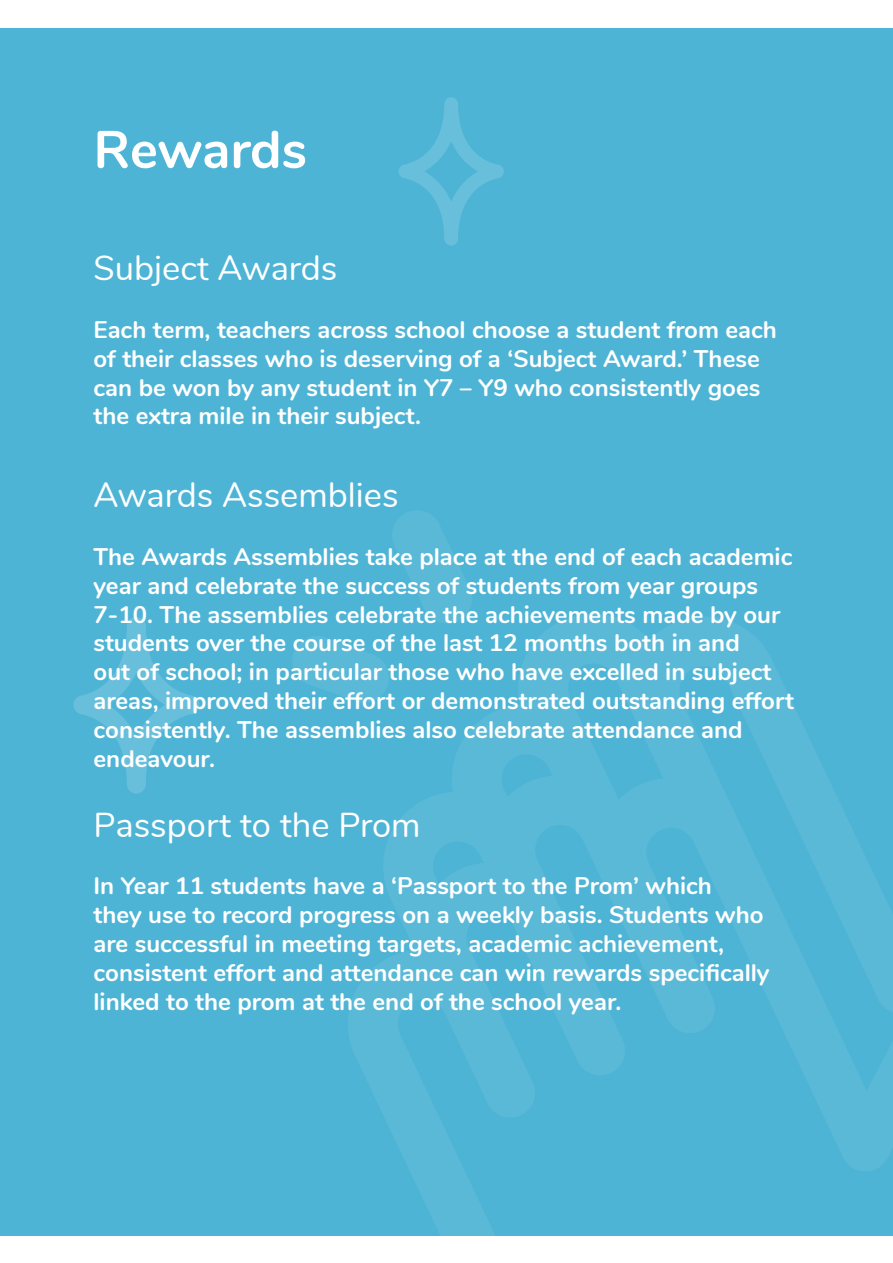
<style>
.page{position:relative;width:893px;height:1263px;background:#fff}
.page>*{position:absolute;margin:0;border:0;box-sizing:border-box;transform-origin:0 0}
.t1{font:700 52.5px "Nunito";letter-spacing:-.005em;color:#fff}
.t2{font:34.5px "Nunito";color:#fff}
.t3{font:700 24px/28.8px "Nunito";color:#fff}
</style>
<div class="page">
<div style="left:1px;top:28px;width:892px;height:1207px;background:#4eb4d5"></div>
<svg style="left:338px;top:614px;width:555px;height:622px"></svg>
<svg style="left:293px;top:633px;width:99px;height:73px"></svg>
<svg style="left:389px;top:511px;width:86px;height:116px"></svg>
<svg style="left:398px;top:97px;width:106px;height:149px"></svg>
<svg style="left:73px;top:617px;width:126px;height:177px"></svg>
<p class="t1" style="left:94px;top:111px;width:215px">Rewards</p>
<p class="t2" style="left:94px;top:243px;width:245px">Subject Awards</p>
<p class="t3" style="left:94px;top:314px;width:685px">Each term, teachers across school choose a student from each of their classes who is deserving of a ‘Subject Award.’ These can be won by any student in Y7 – Y9 who consistently goes the extra mile in their subject.</p>
<p class="t2" style="left:94px;top:470px;width:307px">Awards Assemblies</p>
<p class="t3" style="left:94px;top:541px;width:702px">The Awards Assemblies take place at the end of each academic year and celebrate the success of students from year groups 7-10. The assemblies celebrate the achievements made by our students over the course of the last 12 months both in and<br>out of school; in particular those who have excelled in subject areas, improved their effort or demonstrated outstanding effort consistently. The assemblies also celebrate attendance and endeavour.</p>
<p class="t2" style="left:94px;top:799px;width:329px">Passport to the Prom</p>
<p class="t3" style="left:94px;top:870px;width:677px">In Year 11 students have a ‘Passport to the Prom’ which<br>they use to record progress on a weekly basis. Students who are successful in meeting targets, academic achievement, consistent effort and attendance can win rewards specifically linked to the prom at the end of the school year.</p>
</div>
